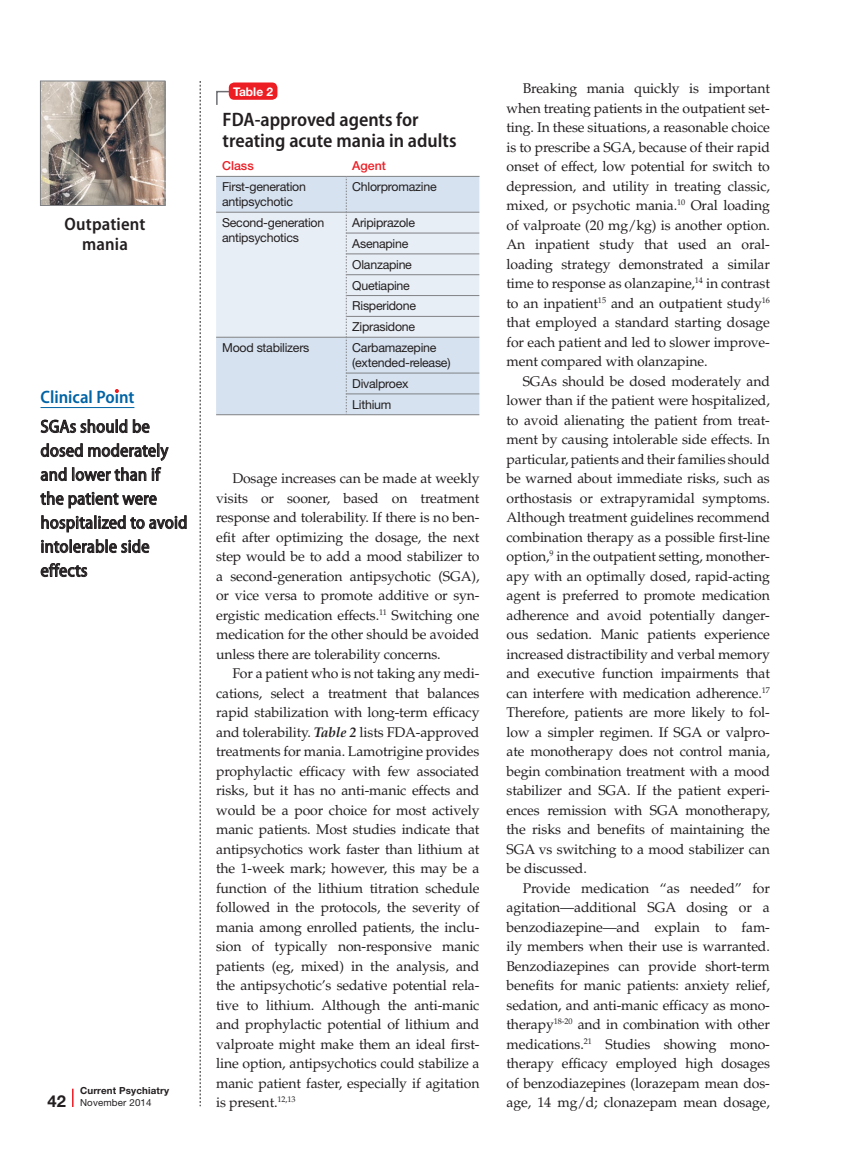
<style>
.page{position:relative;width:851px;height:1161px;background:#fff}
.page>*{position:absolute;margin:0;border:0;box-sizing:border-box;transform-origin:0 0}
.Table_Title{font:600 semi-condensed 19.5px/21px "Myriad Pro";color:#231f20}
.Clinical_Point{font:semi-condensed 18px/24px "Myriad Pro";letter-spacing:.01em;color:#231f20}
.t1{font:600 semi-condensed 18px/19.5px "Myriad Pro";letter-spacing:.01em;color:#231f20;text-align:center}
.t2{font:600 semi-condensed 18px "Myriad Pro";color:#0063a5}
.Body_2{font:14.1px/19.5px "Palatino LT Std";letter-spacing:-.01em;color:#231f20;text-align:justify}
.Table_Text{font:12.3px/15px "Helvetica Neue LT Std";letter-spacing:-.02em;color:#231f20}
.Table_Hed_Red{font:500 12.3px "Helvetica Neue LT Std";color:#ed1d24}
.t3{font:700 12px "Helvetica Neue LT Std";color:#fff}
.t4{font:700 9.75px/12px "Helvetica Neue LT Std";letter-spacing:.015em;color:#231f20}
.s1{font-size:16.5px}
.s2{font-weight:400}
.s3{font-weight:700;font-style:italic}
</style>
<div class="page">
<svg style="left:200px;top:81px;width:1px;height:1025px"></svg>
<img style="left:42px;top:83px;width:121px;height:121px">
<div style="left:40px;top:81px;width:125px;height:125px;border:1px solid #808285"></div>
<svg style="left:72px;top:1089px;width:2px;height:18px"></svg>
<hr style="left:40px;top:407px;width:94px;height:1px;background:#0063a5">
<svg style="left:41px;top:419px;width:86px;height:14px"></svg>
<svg style="left:133px;top:419px;width:17px;height:14px"></svg>
<svg style="left:41px;top:443px;width:128px;height:18px"></svg>
<svg style="left:41px;top:467px;width:105px;height:15px"></svg>
<svg style="left:152px;top:467px;width:9px;height:14px"></svg>
<svg style="left:40px;top:491px;width:117px;height:18px"></svg>
<svg style="left:41px;top:515px;width:146px;height:18px"></svg>
<svg style="left:41px;top:539px;width:108px;height:15px"></svg>
<svg style="left:41px;top:563px;width:46px;height:14px"></svg>
<svg style="left:115px;top:389px;width:4px;height:4px"></svg>
<svg style="left:216px;top:177px;width:263px;height:237px;background:#dee7f2"></svg>
<hr style="left:346px;top:233px;width:133px;height:1px;background:#808285">
<hr style="left:346px;top:254px;width:133px;height:1px;background:#808285">
<hr style="left:346px;top:274px;width:133px;height:1px;background:#808285">
<hr style="left:346px;top:295px;width:133px;height:1px;background:#808285">
<hr style="left:346px;top:316px;width:133px;height:1px;background:#808285">
<hr style="left:346px;top:373px;width:133px;height:1px;background:#808285">
<hr style="left:346px;top:394px;width:133px;height:1px;background:#808285">
<hr style="left:216px;top:176px;width:130px;height:1px;background:#808285">
<hr style="left:346px;top:176px;width:133px;height:1px;background:#808285">
<hr style="left:216px;top:414px;width:130px;height:1px;background:#808285">
<hr style="left:346px;top:414px;width:133px;height:1px;background:#808285">
<hr style="left:216px;top:212px;width:130px;height:1px;background:#808285">
<hr style="left:346px;top:212px;width:133px;height:1px;background:#808285">
<hr style="left:216px;top:337px;width:130px;height:1px;background:#808285">
<hr style="left:346px;top:337px;width:133px;height:1px;background:#808285">
<svg style="left:216px;top:90px;width:16px;height:15px"></svg>
<div style="left:229px;top:82px;width:48px;height:18px;background:#ed1d24;border-radius:5px"></div>
<p class="t1" style="left:65px;top:214px;width:82px">Outpatient mania</p>
<p class="t2" style="left:40px;top:386px;width:95px">Clinical Point</p>
<p class="Clinical_Point" style="left:40px;top:414px;width:148px">SGAs should be dosed moderately and lower than if the patient were hospitalized to avoid intolerable side effects</p>
<p class="t4" style="left:47px;top:1085px;width:123px;text-indent:33px">Current Psychiatry<br><span class="s1">42</span> <span class="s2">November 2014</span></p>
<p class="t3" style="left:233px;top:84px;width:42px">Table 2</p>
<p class="Table_Title" style="left:222px;top:108px;width:235px">FDA-approved agents for treating acute mania in adults</p>
<p class="Table_Hed_Red" style="left:222px;top:159px;width:33px">Class</p>
<p class="Table_Hed_Red" style="left:352px;top:159px;width:35px">Agent</p>
<p class="Table_Text" style="left:222px;top:179px;width:85px">First-generation antipsychotic</p>
<p class="Table_Text" style="left:352px;top:179px;width:86px">Chlorpromazine</p>
<p class="Table_Text" style="left:222px;top:215px;width:104px">Second-generation antipsychotics</p>
<p class="Table_Text" style="left:352px;top:215px;width:64px">Aripiprazole</p>
<p class="Table_Text" style="left:352px;top:236px;width:58px">Asenapine</p>
<p class="Table_Text" style="left:352px;top:257px;width:61px">Olanzapine</p>
<p class="Table_Text" style="left:352px;top:278px;width:59px">Quetiapine</p>
<p class="Table_Text" style="left:352px;top:298px;width:65px">Risperidone</p>
<p class="Table_Text" style="left:352px;top:319px;width:64px">Ziprasidone</p>
<p class="Table_Text" style="left:222px;top:340px;width:89px">Mood stabilizers</p>
<p class="Table_Text" style="left:352px;top:340px;width:100px">Carbamazepine (extended-release)</p>
<p class="Table_Text" style="left:352px;top:376px;width:58px">Divalproex</p>
<p class="Table_Text" style="left:352px;top:397px;width:41px">Lithium</p>
<p class="Body_2" style="left:216px;top:469px;width:265px;text-indent:16px">Dosage increases can be made at weekly visits or sooner, based on treatment response and tolerability. If there is no ben&shy;efit after optimizing the dosage, the next step would be to add a mood stabilizer to a second-generation antipsychotic (SGA), or vice versa to promote additive or syn&shy;ergistic medication effects.<sup>11</sup> Switching one medication for the other should be avoided unless there are tolerability concerns.</p>
<p class="Body_2" style="left:216px;top:664px;width:265px;text-indent:16px">For a patient who is not taking any medi&shy;cations, select a treatment that balances rapid stabilization with long-term efficacy and tolerability. <span class="s3">Table 2</span> lists FDA-approved treatments for mania. Lamotrigine provides prophylactic efficacy with few associated risks, but it has no anti-manic effects and would be a poor choice for most actively manic patients. Most studies indicate that antipsychotics work faster than lithium at the 1-week mark; however, this may be a function of the lithium titration schedule followed in the protocols, the severity of mania among enrolled patients, the inclu&shy;sion of typically non-responsive manic patients (eg, mixed) in the analysis, and the antipsychotic’s sedative potential rela&shy;tive to lithium. Although the anti-manic and prophylactic potential of lithium and valproate might make them an ideal first&shy;line option, antipsychotics could stabilize a manic patient faster, especially if agitation is present.<sup>12,13</sup></p>
<p class="Body_2" style="left:506px;top:79px;width:265px;text-indent:16px">Breaking mania quickly is important when treating patients in the outpatient set&shy;ting. In these situations, a reasonable choice is to prescribe a SGA, because of their rapid onset of effect, low potential for switch to depression, and utility in treating classic, mixed, or psychotic mania.<sup>10</sup> Oral loading of valproate (20 mg/kg) is another option.<br>An inpatient study that used an oral&shy;loading strategy demonstrated a similar time to response as olanzapine,<sup>14</sup> in contrast to an inpatient<sup>15</sup> and an outpatient study<sup>16 </sup>that employed a standard starting dosage for each patient and led to slower improve&shy;ment compared with olanzapine.</p>
<p class="Body_2" style="left:506px;top:371px;width:265px;text-indent:16px">SGAs should be dosed moderately and lower than if the patient were hospitalized, to avoid alienating the patient from treat&shy;ment by causing intolerable side effects. In particular, patients and their families should be warned about immediate risks, such as orthostasis or extrapyramidal symptoms.<br>Although treatment guidelines recommend combination therapy as a possible first-line option,<sup>9</sup> in the outpatient setting, monother&shy;apy with an optimally dosed, rapid-acting agent is preferred to promote medication adherence and avoid potentially danger&shy;ous sedation. Manic patients experience increased distractibility and verbal memory and executive function impairments that can interfere with medication adherence.<sup>17<br></sup>Therefore, patients are more likely to fol&shy;low a simpler regimen. If SGA or valpro&shy;ate monotherapy does not control mania, begin combination treatment with a mood stabilizer and SGA. If the patient experi&shy;ences remission with SGA monotherapy, the risks and benefits of maintaining the SGA vs switching to a mood stabilizer can be discussed.</p>
<p class="Body_2" style="left:506px;top:878px;width:265px;text-indent:16px">Provide medication “as needed” for agitation—additional SGA dosing or a benzodiazepine—and explain to fam&shy;ily members when their use is warranted.<br>Benzodiazepines can provide short-term benefits for manic patients: anxiety relief, sedation, and anti-manic efficacy as mono&shy;therapy<sup>18-20</sup> and in combination with other medications.<sup>21</sup> Studies showing mono&shy;therapy efficacy employed high dosages of benzodiazepines (lorazepam mean dos&shy;age, 14 mg/d; clonazepam mean dosage,</p>
</div>
